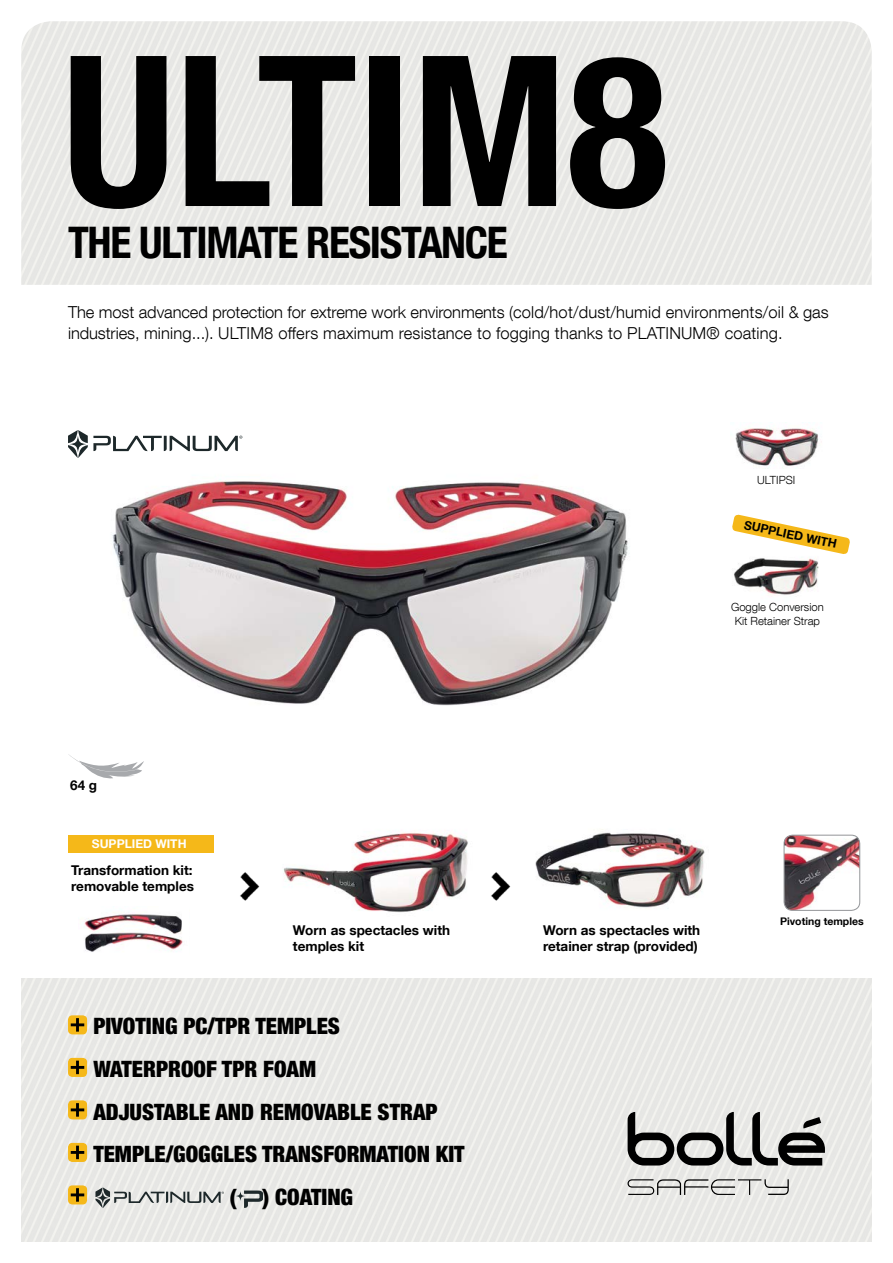
<style>
.page{position:relative;width:893px;height:1263px;background:#fff}
.page>*{position:absolute;margin:0;border:0;box-sizing:border-box;transform-origin:0 0}
.t1{font:700 condensed 210px "Helvetica Neue LT Com";color:#000}
.t2{font:700 condensed 43.5px "Helvetica Neue LT Com";letter-spacing:-.03em;color:#000}
.t3{font:900 condensed 22.5px "Helvetica Neue LT Com";color:#000}
.t4{font:300 16.5px/21px "Helvetica Neue LT Com";letter-spacing:.01em;color:#000}
.t5{font:700 13.5px/16.2px "Helvetica Neue LT Com";color:#000}
.t6{font:700 12px "Helvetica Neue LT Com";color:#fff}
.t7{font:700 12px "Helvetica Neue LT Com";color:#000}
.t8{font:300 11.25px/13.5px "Helvetica Neue LT Com";color:#000;text-align:center}
.t9{font:700 10.5px "Helvetica Neue LT Com";color:#000}
</style>
<div class="page">
<img style="left:112px;top:481px;width:516px;height:225px">
<img style="left:535px;top:829px;width:170px;height:80px">
<img style="left:21px;top:21px;width:851px;height:264px">
<img style="left:21px;top:978px;width:851px;height:264px">
<svg style="left:68px;top:754px;width:76px;height:24px"></svg>
<svg style="left:628px;top:1112px;width:197px;height:53px;background:#929291"></svg>
<svg style="left:627px;top:1179px;width:162px;height:16px;background:#bebebc"></svg>
<div style="left:68px;top:835px;width:146px;height:18px;background:#f5b819"></div>
<svg style="left:68px;top:430px;width:174px;height:28px"></svg>
<img style="left:734px;top:558px;width:85px;height:37px">
<img style="left:283px;top:832px;width:185px;height:81px">
<img style="left:784px;top:835px;width:76px;height:75px">
<div style="left:784px;top:835px;width:76px;height:75px;border:1px solid #939598;border-radius:9px"></div>
<img style="left:84px;top:914px;width:99px;height:38px">
<img style="left:240px;top:872px;width:20px;height:29px">
<img style="left:491px;top:872px;width:20px;height:29px">
<img style="left:735px;top:426px;width:84px;height:43px">
<div style="left:68px;top:1015px;width:19px;height:19px;background:#f5b819;border-radius:4px"></div>
<svg style="left:71px;top:1018px;width:13px;height:14px"></svg>
<div style="left:68px;top:1058px;width:19px;height:19px;background:#f5b819;border-radius:4px"></div>
<svg style="left:71px;top:1060px;width:13px;height:14px"></svg>
<div style="left:68px;top:1100px;width:19px;height:19px;background:#f5b819;border-radius:4px"></div>
<svg style="left:71px;top:1103px;width:13px;height:14px"></svg>
<div style="left:68px;top:1143px;width:19px;height:19px;background:#f5b819;border-radius:4px"></div>
<svg style="left:71px;top:1146px;width:13px;height:13px"></svg>
<div style="left:68px;top:1185px;width:19px;height:19px;background:#f5b819;border-radius:4px"></div>
<svg style="left:71px;top:1188px;width:13px;height:14px"></svg>
<svg style="left:95px;top:1187px;width:129px;height:21px;background:#bdc0be"></svg>
<svg style="left:237px;top:1190px;width:25px;height:18px"></svg>
<svg style="left:732px;top:514px;width:118px;height:40px"></svg>
<h1 class="t1" style="left:62px;top:6px;width:607px">ULTIM8</h1>
<h2 class="t2" style="left:68px;top:216px;width:441px">THE ULTIMATE RESISTANCE</h2>
<p class="t4" style="left:68px;top:301px;width:762px">The most advanced protection for extreme work environments (cold/hot/dust/humid environments/oil &amp; gas industries, mining...). ULTIM8 offers maximum resistance to fogging thanks to PLATINUM® coating.</p>
<p class="t8" style="left:757px;top:473px;width:40px">ULTIPSI</p>
<p class="t7" style="left:746px;top:517px;width:96px;rotate:12deg">SUPPLIED WITH</p>
<p class="t5" style="left:70px;top:777px;width:29px">64 g</p>
<p class="t6" style="left:92px;top:836px;width:96px">SUPPLIED WITH</p>
<p class="t5" style="left:71px;top:861px;width:124px">Transformation kit: removable temples</p>
<p class="t5" style="left:293px;top:922px;width:159px">Worn as spectacles with temples kit</p>
<h3 class="t3" style="left:93px;top:1013px;width:248px">PIVOTING PC/TPR TEMPLES</h3>
<h3 class="t3" style="left:93px;top:1055px;width:224px">WATERPROOF TPR FOAM</h3>
<h3 class="t3" style="left:93px;top:1098px;width:346px">ADJUSTABLE AND REMOVABLE STRAP</h3>
<h3 class="t3" style="left:93px;top:1140px;width:373px">TEMPLE/GOGGLES TRANSFORMATION KIT</h3>
<h3 class="t3" style="left:230px;top:1183px;width:125px">( ) COATING</h3>
<p class="t8" style="left:731px;top:600px;width:94px">Goggle Conversion<br>Kit Retainer Strap</p>
<p class="t5" style="left:543px;top:922px;width:159px">Worn as spectacles with retainer strap (provided)</p>
<p class="t9" style="left:780px;top:914px;width:85px">Pivoting temples</p>
</div>
